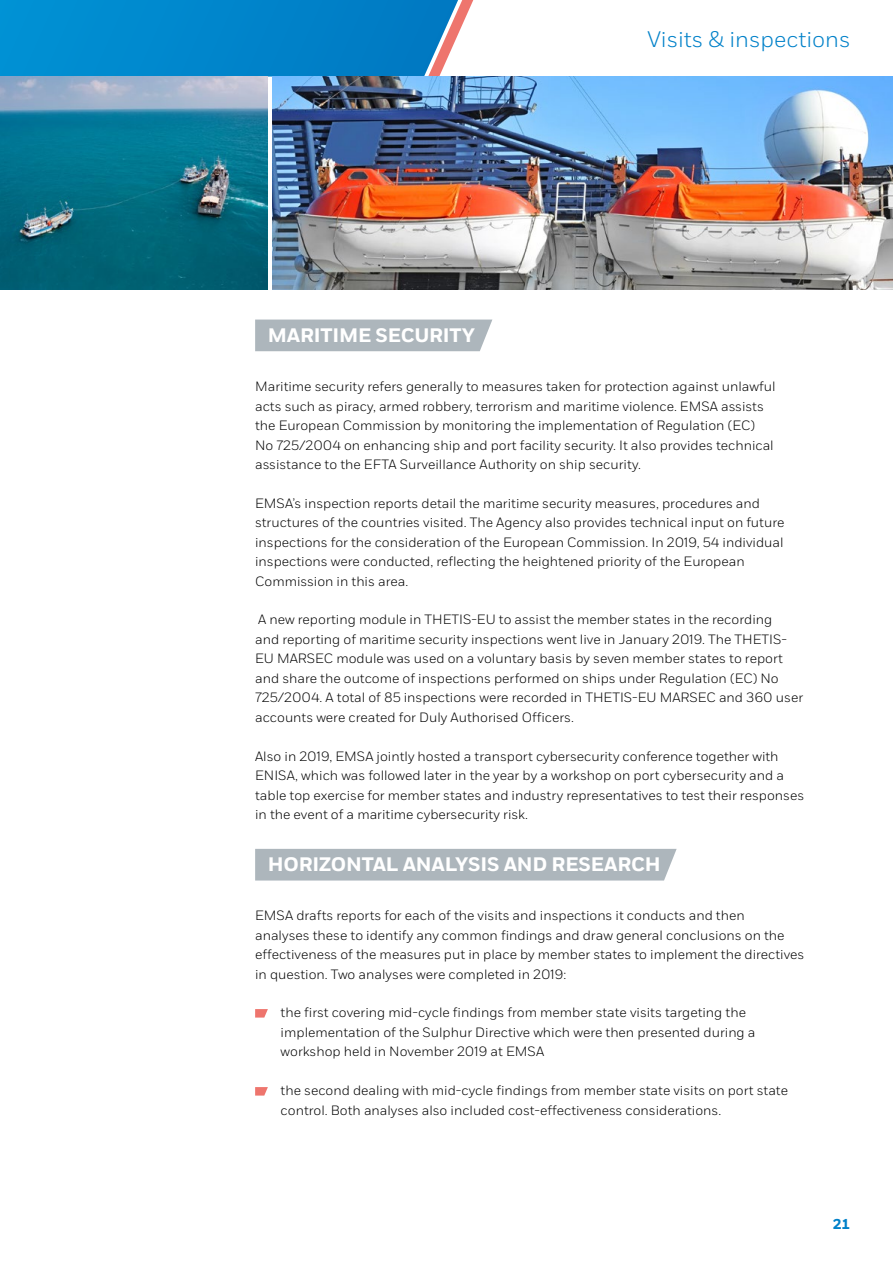
<style>
.page{position:relative;width:893px;height:1263px;background:#fff}
.page>*{position:absolute;margin:0;border:0;box-sizing:border-box;transform-origin:0 0}
.t1{font:300 22.5px "Fort";color:#0081c9}
.t2{font:700 19.5px "Fort";letter-spacing:-.01em;color:#fff}
.t3{font:700 14.25px "Fort";color:#0081c9}
.t4{font:300 13.5px/19.5px "Fort";color:#000}
</style>
<div class="page">
<div style="left:255px;top:320px;width:237px;height:31px;background:#adb6bc"></div>
<div style="left:255px;top:849px;width:422px;height:31px;background:#adb6bc"></div>
<svg style="left:255px;top:1009px;width:13px;height:8px"></svg>
<svg style="left:255px;top:1087px;width:13px;height:8px"></svg>
<svg style="left:0;top:0;width:473px;height:77px;background:#108acb"></svg>
<img style="left:0;top:76px;width:268px;height:214px">
<img style="left:272px;top:76px;width:621px;height:214px">
<h2 class="t2" style="left:268px;top:323px;width:209px">MARITIME SECURITY</h2>
<h1 class="t1" style="left:647px;top:26px;width:205px">Visits &amp; inspections</h1>
<p class="t4" style="left:255px;top:377px;width:522px">Maritime security refers generally to measures taken for protection against unlawful acts such as piracy, armed robbery, terrorism and maritime violence. EMSA assists the European Commission by monitoring the implementation of Regulation (EC)<br>No 725/2004 on enhancing ship and port facility security. It also provides technical assistance to the EFTA Surveillance Authority on ship security.</p>
<p class="t4" style="left:255px;top:493px;width:531px">EMSA’s inspection reports detail the maritime security measures, procedures and structures of the countries visited. The Agency also provides technical input on future inspections for the consideration of the European Commission. In 2019, 54 individual inspections were conducted, reflecting the heightened priority of the European Commission in this area.</p>
<p class="t4" style="left:255px;top:610px;width:549px">A new reporting module in THETIS-EU to assist the member states in the recording<br>and reporting of maritime security inspections went live in January 2019. The THETIS-EU MARSEC module was used on a voluntary basis by seven member states to report and share the outcome of inspections performed on ships under Regulation (EC) No 725/2004. A total of 85 inspections were recorded in THETIS-EU MARSEC and 360 user accounts were created for Duly Authorised Officers.</p>
<p class="t4" style="left:255px;top:746px;width:551px">Also in 2019, EMSA jointly hosted a transport cybersecurity conference together with ENISA, which was followed later in the year by a workshop on port cybersecurity and a table top exercise for member states and industry representatives to test their responses in the event of a maritime cybersecurity risk.</p>
<h2 class="t2" style="left:268px;top:852px;width:394px">HORIZONTAL ANALYSIS AND RESEARCH</h2>
<p class="t4" style="left:255px;top:906px;width:551px">EMSA drafts reports for each of the visits and inspections it conducts and then<br>analyses these to identify any common findings and draw general conclusions on the effectiveness of the measures put in place by member states to implement the directives in question. Two analyses were completed in 2019:</p>
<p class="t4" style="left:281px;top:1003px;width:476px">the first covering mid-cycle findings from member state visits targeting the implementation of the Sulphur Directive which were then presented during a workshop held in November 2019 at EMSA</p>
<p class="t4" style="left:281px;top:1081px;width:509px">the second dealing with mid-cycle findings from member state visits on port state control. Both analyses also included cost-effectiveness considerations.</p>
<p class="t3" style="left:833px;top:1215px;width:19px">21</p>
</div>
